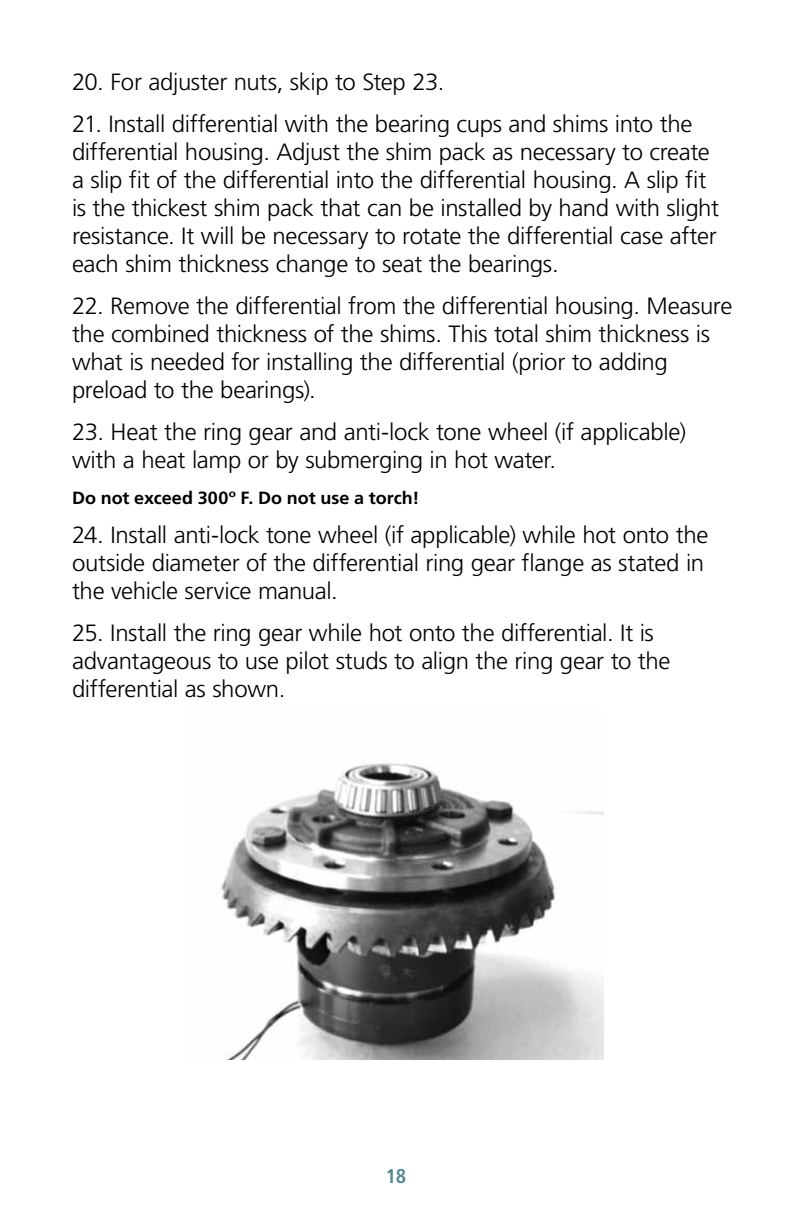
<style>
.page{position:relative;width:792px;height:1224px;background:#fff}
.page>*{position:absolute;margin:0;border:0;box-sizing:border-box;transform-origin:0 0}
.t1{font:300 23.6px/28px "Frutiger LT Pro";letter-spacing:-.015em;color:#000}
.t2{font:700 condensed 20px "Frutiger LT Pro";color:#568691}
.t3{font:700 17.6px "Frutiger LT Pro";color:#000}
</style>
<div class="page">
<img style="left:221px;top:763px;width:383px;height:296px">
<p class="t1" style="left:72px;top:68px;width:374px">20. For adjuster nuts, skip to Step 23.</p>
<p class="t1" style="left:72px;top:110px;width:649px">21. Install differential with the bearing cups and shims into the differential housing. Adjust the shim pack as necessary to create a slip fit of the differential into the differential housing. A slip fit is the thickest shim pack that can be installed by hand with slight resistance. It will be necessary to rotate the differential case after each shim thickness change to seat the bearings.</p>
<p class="t1" style="left:72px;top:292px;width:662px">22. Remove the differential from the differential housing. Measure the combined thickness of the shims. This total shim thickness is what is needed for installing the differential (prior to adding preload to the bearings).</p>
<p class="t1" style="left:72px;top:418px;width:616px">23. Heat the ring gear and anti-lock tone wheel (if applicable) with a heat lamp or by submerging in hot water.</p>
<p class="t3" style="left:72px;top:487px;width:349px">Do not exceed 300º F. Do not use a torch!</p>
<p class="t1" style="left:72px;top:521px;width:638px">24. Install anti-lock tone wheel (if applicable) while hot onto the outside diameter of the differential ring gear flange as stated in the vehicle service manual.</p>
<p class="t1" style="left:72px;top:619px;width:600px">25. Install the ring gear while hot onto the differential. It is advantageous to use pilot studs to align the ring gear to the differential as shown.</p>
<p class="t2" style="left:386px;top:1164px;width:22px">18</p>
</div>
